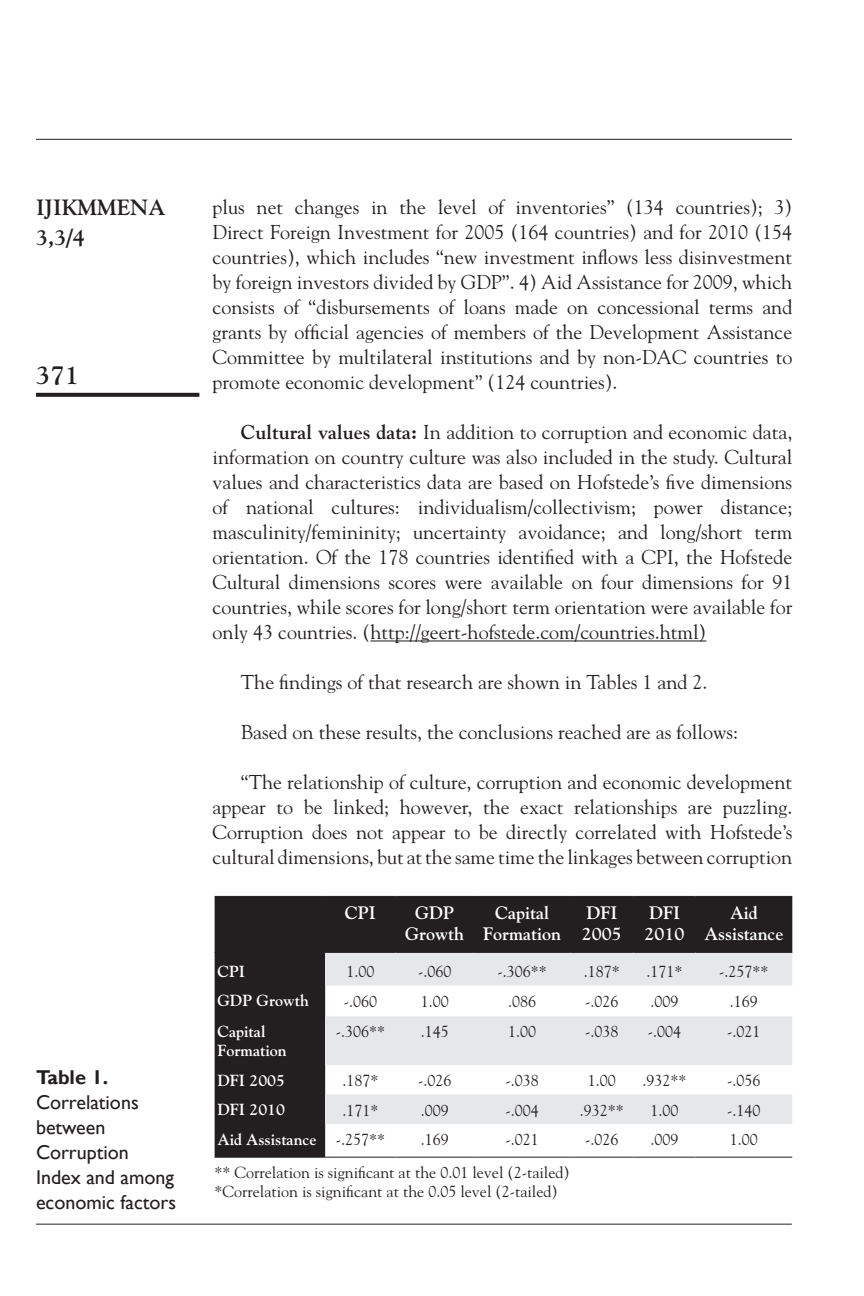
<style>
.page{position:relative;width:864px;height:1296px;background:#fff}
.page>*{position:absolute;margin:0;border:0;box-sizing:border-box;transform-origin:0 0}
.t1{font:700 26px "Goudy";color:#231f20}
.t2{font:700 22px/30px "Goudy";color:#231f20}
.t3{font:20px/25px "Goudy";color:#231f20;text-align:justify}
.t4{font:20px/25px "Gill Sans";color:#231f20}
.t5{font:700 20px "Gill Sans";letter-spacing:-.005em;color:#231f20}
.t6{font:700 18px/21.6px "Goudy";color:#fff;text-align:center}
.t7{font:16px/19.2px "Goudy";color:#231f20}
.t8{font:700 16px/19.2px "Goudy";color:#fff}
.s1{font-weight:700}
.s2{font-weight:400;color:#231f20}
</style>
<div class="page">
<hr style="left:36px;top:139px;width:756px;height:1px;background:#231f20">
<svg style="left:36px;top:393px;width:163px;height:4px"></svg>
<hr style="left:370px;top:640px;width:336px;height:1px;background:#231f20">
<svg style="left:215px;top:897px;width:577px;height:260px;fill:#231f20"></svg>
<svg style="left:325px;top:953px;width:467px;height:171px;fill:#e6e7e9"></svg>
<hr style="left:215px;top:896px;width:110px;height:1px;background:#231f20">
<hr style="left:325px;top:896px;width:71px;height:1px;background:#231f20">
<hr style="left:396px;top:896px;width:78px;height:1px;background:#231f20">
<hr style="left:474px;top:896px;width:96px;height:1px;background:#231f20">
<hr style="left:570px;top:896px;width:64px;height:1px;background:#231f20">
<hr style="left:634px;top:896px;width:62px;height:1px;background:#231f20">
<hr style="left:696px;top:896px;width:96px;height:1px;background:#231f20">
<hr style="left:215px;top:952px;width:110px;height:1px;background:#231f20">
<hr style="left:325px;top:952px;width:71px;height:1px;background:#231f20">
<hr style="left:396px;top:952px;width:78px;height:1px;background:#231f20">
<hr style="left:474px;top:952px;width:96px;height:1px;background:#231f20">
<hr style="left:570px;top:952px;width:64px;height:1px;background:#231f20">
<hr style="left:634px;top:952px;width:62px;height:1px;background:#231f20">
<hr style="left:696px;top:952px;width:96px;height:1px;background:#231f20">
<hr style="left:325px;top:1157px;width:71px;height:1px;background:#231f20">
<hr style="left:396px;top:1157px;width:78px;height:1px;background:#231f20">
<hr style="left:474px;top:1157px;width:96px;height:1px;background:#231f20">
<hr style="left:570px;top:1157px;width:64px;height:1px;background:#231f20">
<hr style="left:634px;top:1157px;width:62px;height:1px;background:#231f20">
<hr style="left:696px;top:1157px;width:96px;height:1px;background:#231f20">
<hr style="left:215px;top:1157px;width:110px;height:1px;background:#231f20">
<hr style="left:36px;top:1224px;width:756px;height:1px;background:#231f20">
<p class="t2" style="left:36px;top:192px;width:131px">IJIKMMENA<br>3,3/4</p>
<h1 class="t1" style="left:36px;top:359px;width:45px">371</h1>
<p class="t5" style="left:36px;top:1066px;width:74px">Table 1.</p>
<p class="t4" style="left:36px;top:1091px;width:142px">Correlations between<br>Corruption<br>Index and among economic factors</p>
<p class="t3" style="left:213px;top:194px;width:581px">plus net changes in the level of inventories” (134 countries); 3)<br>Direct Foreign Investment for 2005 (164 countries) and for 2010 (154 countries), which includes “new investment inflows less disinvestment by foreign investors divided by GDP”. 4) Aid Assistance for 2009, which consists of “disbursements of loans made on concessional terms and grants by official agencies of members of the Development Assistance Committee by multilateral institutions and by non-DAC countries to promote economic development” (124 countries).</p>
<p class="t3" style="left:213px;top:419px;width:581px;text-indent:28px"><span class="s1">Cultural values data:</span> In addition to corruption and economic data, information on country culture was also included in the study. Cultural values and characteristics data are based on Hofstede’s five dimensions of national cultures: individualism/collectivism; power distance; masculinity/femininity; uncertainty avoidance; and long/short term orientation. Of the 178 countries identified with a CPI, the Hofstede Cultural dimensions scores were available on four dimensions for 91 countries, while scores for long/short term orientation were available for only 43 countries. (http://geert-hofstede.com/countries.html)</p>
<p class="t3" style="left:241px;top:669px;width:468px">The findings of that research are shown in Tables 1 and 2.</p>
<p class="t3" style="left:241px;top:719px;width:499px">Based on these results, the conclusions reached are as follows:</p>
<p class="t3" style="left:213px;top:769px;width:581px;text-indent:28px">“The relationship of culture, corruption and economic development appear to be linked; however, the exact relationships are puzzling.<br>Corruption does not appear to be directly correlated with Hofstede’s cultural dimensions, but at the same time the linkages between corruption</p>
<p class="t6" style="left:345px;top:901px;width:32px">CPI</p>
<p class="t6" style="left:405px;top:901px;width:61px">GDP<br>Growth</p>
<p class="t6" style="left:483px;top:901px;width:80px">Capital<br>Formation</p>
<p class="t6" style="left:582px;top:901px;width:42px;text-align:left">DFI<br>2005</p>
<p class="t6" style="left:645px;top:901px;width:42px;text-align:left">DFI<br>2010</p>
<p class="t6" style="left:704px;top:901px;width:81px">Aid<br>Assistance</p>
<p class="t8" style="left:217px;top:961px;width:29px">CPI</p>
<p class="t7" style="left:346px;top:961px;width:29px">1.00</p>
<p class="t7" style="left:418px;top:961px;width:35px">-.060</p>
<p class="t7" style="left:497px;top:961px;width:51px">-.306**</p>
<p class="t7" style="left:584px;top:961px;width:37px">.187*</p>
<p class="t7" style="left:647px;top:961px;width:37px">.171*</p>
<p class="t7" style="left:719px;top:961px;width:51px">-.257**</p>
<p class="t8" style="left:217px;top:991px;width:93px">GDP Growth</p>
<p class="t7" style="left:344px;top:991px;width:35px">-.060</p>
<p class="t7" style="left:421px;top:991px;width:29px">1.00</p>
<p class="t7" style="left:508px;top:991px;width:29px">.086</p>
<p class="t7" style="left:585px;top:991px;width:35px">-.026</p>
<p class="t7" style="left:651px;top:991px;width:29px">.009</p>
<p class="t7" style="left:730px;top:991px;width:29px">.169</p>
<p class="t8" style="left:217px;top:1022px;width:71px">Capital<br>Formation</p>
<p class="t7" style="left:336px;top:1022px;width:51px">-.306**</p>
<p class="t7" style="left:421px;top:1022px;width:29px">.145</p>
<p class="t7" style="left:508px;top:1022px;width:29px">1.00</p>
<p class="t7" style="left:585px;top:1022px;width:35px">-.038</p>
<p class="t7" style="left:648px;top:1022px;width:35px">-.004</p>
<p class="t7" style="left:727px;top:1022px;width:35px">-.021</p>
<p class="t8" style="left:217px;top:1070px;width:69px">DFI 2005</p>
<p class="t7" style="left:342px;top:1070px;width:37px">.187*</p>
<p class="t7" style="left:418px;top:1070px;width:35px">-.026</p>
<p class="t7" style="left:505px;top:1070px;width:35px">-.038</p>
<p class="t7" style="left:588px;top:1070px;width:29px">1.00</p>
<p class="t7" style="left:643px;top:1070px;width:45px">.932**</p>
<p class="t7" style="left:727px;top:1070px;width:35px">-.056</p>
<p class="t8" style="left:217px;top:1100px;width:69px">DFI 2010</p>
<p class="t7" style="left:342px;top:1100px;width:37px">.171*</p>
<p class="t7" style="left:421px;top:1100px;width:29px">.009</p>
<p class="t7" style="left:505px;top:1100px;width:35px">-.004</p>
<p class="t7" style="left:580px;top:1100px;width:45px">.932**</p>
<p class="t7" style="left:651px;top:1100px;width:29px">1.00</p>
<p class="t7" style="left:727px;top:1100px;width:35px">-.140</p>
<p class="t8" style="left:217px;top:1129px;width:169px">Aid Assistance <span class="s2">-.257**</span></p>
<p class="t7" style="left:421px;top:1130px;width:29px">.169</p>
<p class="t7" style="left:505px;top:1130px;width:35px">-.021</p>
<p class="t7" style="left:585px;top:1130px;width:35px">-.026</p>
<p class="t7" style="left:651px;top:1130px;width:29px">.009</p>
<p class="t7" style="left:730px;top:1130px;width:29px">1.00</p>
<p class="t7" style="left:215px;top:1163px;width:357px">** Correlation is significant at the 0.01 level (2-tailed) *Correlation is significant at the 0.05 level (2-tailed)</p>
</div>
